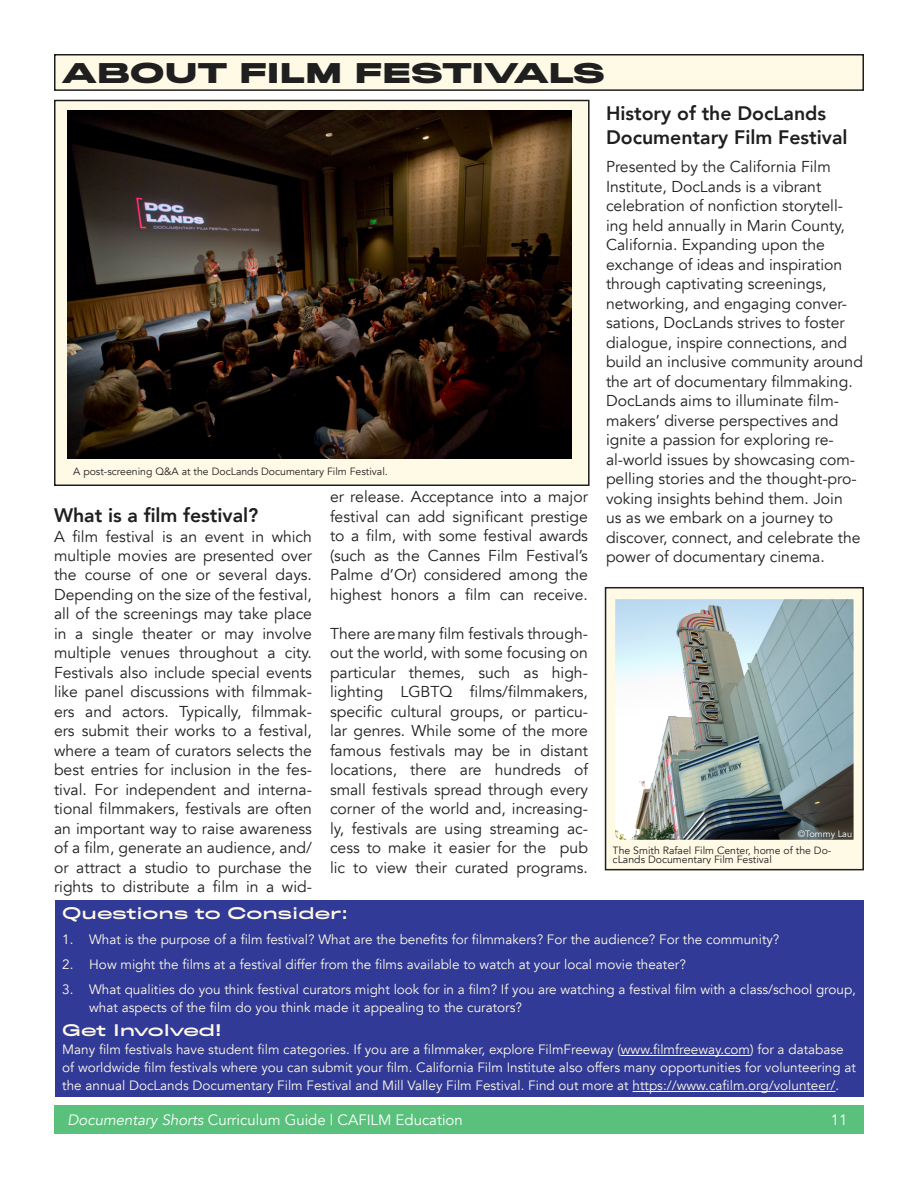
<style>
.page{position:relative;width:918px;height:1188px;background:#fff}
.page>*{position:absolute;margin:0;border:0;box-sizing:border-box;transform-origin:0 0}
.t1{font:700 25.5px "Titling Gothic FB Extended";color:#1f1f1f}
.t2{font:800 19.5px/24px "Avenir";color:#1f1f1f}
.t3{font:15.75px/19.5px "Avenir";color:#1f1f1f;text-align:justify}
.t4{font:15px "Avenir";color:#fff}
.t5{font:15px "Titling Gothic FB Extended Standard";color:#fffae6}
.t6{font:13.5px/18px "Avenir";color:#fffae6}
.t7{font:10.5px/9px "Avenir";color:#1f1f1f}
.t8{font:9.15px "Avenir";color:#fff}
.s1{font-style:italic}
</style>
<div class="page">
<div style="left:54px;top:1105px;width:810px;height:29px;background:#59c17c"></div>
<div style="left:56px;top:901px;width:808px;height:196px;background:#313a97"></div>
<hr style="left:621px;top:1055px;width:129px;height:1px;background:#fffae6">
<hr style="left:633px;top:1091px;width:202px;height:1px;background:#fffae6">
<div style="left:605px;top:587px;width:259px;height:283px;background:#fffae6;border:2px solid #1f1f1f"></div>
<img style="left:617px;top:601px;width:235px;height:237px">
<div style="left:614px;top:598px;width:241px;height:243px;border:2px solid #fffae6"></div>
<div style="left:54px;top:100px;width:536px;height:386px;background:#fffae6;border:2px solid #1f1f1f"></div>
<div style="left:55px;top:55px;width:808px;height:35px;background:#fffae6"></div>
<div style="left:54px;top:54px;width:810px;height:37px;border:2px solid #1f1f1f"></div>
<img style="left:68px;top:111px;width:503px;height:348px">
<h1 class="t1" style="left:62px;top:56px;width:544px">ABOUT FILM FESTIVALS</h1>
<p class="t7" style="left:73px;top:467px;width:316px">A post-screening Q&amp;A at the DocLands Documentary Film Festival.</p>
<p class="t2" style="left:54px;top:503px;width:206px">What is a film festival?</p>
<p class="t3" style="left:54px;top:527px;width:260px">A film festival is an event in which multiple movies are presented over the course of one or several days.<br>Depending on the size of the festival, all of the screenings may take place in a single theater or may involve multiple venues throughout a city.<br>Festivals also include special events like panel discussions with filmmak&shy;ers and actors. Typically, filmmak&shy;ers submit their works to a festival, where a team of curators selects the best entries for inclusion in the fes&shy;tival. For independent and interna&shy;tional filmmakers, festivals are often an important way to raise awareness of a film, generate an audience, and/ or attract a studio to purchase the rights to distribute a film in a wid-</p>
<p class="t3" style="left:330px;top:488px;width:260px">er release. Acceptance into a major festival can add significant prestige to a film, with some festival awards (such as the Cannes Film Festival’s Palme d’Or) considered among the highest honors a film can receive.</p>
<p class="t3" style="left:330px;top:624px;width:260px">There are many film festivals through&shy;out the world, with some focusing on particular themes, such as high&shy;lighting LGBTQ films/filmmakers, specific cultural groups, or particu&shy;lar genres. While some of the more famous festivals may be in distant locations, there are hundreds of small festivals spread through every corner of the world and, increasing&shy;ly, festivals are using streaming ac&shy;cess to make it easier for the pub lic to view their curated programs.</p>
<p class="t2" style="left:606px;top:101px;width:243px">History of the DocLands<br>Documentary Film Festival</p>
<p class="t3" style="left:606px;top:157px;width:258px;text-align:left">Presented by the California Film Institute, DocLands is a vibrant celebration of nonfiction storytell&shy;ing held annually in Marin County, California. Expanding upon the exchange of ideas and inspiration through captivating screenings, networking, and engaging conver&shy;sations, DocLands strives to foster dialogue, inspire connections, and build an inclusive community around the art of documentary filmmaking.<br>DocLands aims to illuminate film&shy;makers’ diverse perspectives and ignite a passion for exploring re&shy;al-world issues by showcasing com&shy;pelling stories and the thought-pro&shy;voking insights behind them. Join<br>us as we embark on a journey to discover, connect, and celebrate the power of documentary cinema.</p>
<p class="t8" style="left:798px;top:828px;width:56px">©Tommy Lau</p>
<p class="t7" style="left:613px;top:846px;width:220px">The Smith Rafael Film Center, home of the Do&shy;cLands Documentary Film Festival</p>
<p class="t5" style="left:62px;top:904px;width:288px">Questions to Consider:</p>
<p class="t6" style="left:62px;top:931px;width:719px">1. What is the purpose of a film festival? What are the benefits for filmmakers? For the audience? For the community?</p>
<p class="t6" style="left:62px;top:956px;width:625px">2. How might the films at a festival differ from the films available to watch at your local movie theater?</p>
<p class="t6" style="left:89px;top:980px;width:768px;text-indent:-27px">3. What qualities do you think festival curators might look for in a film? If you are watching a festival film with a class/school group, what aspects of the film do you think made it appealing to the curators?</p>
<p class="t5" style="left:62px;top:1021px;width:161px">Get Involved!</p>
<p class="t6" style="left:62px;top:1041px;width:795px">Many film festivals have student film categories. If you are a filmmaker, explore FilmFreeway (www.filmfreeway.com) for a database of worldwide film festivals where you can submit your film. California Film Institute also offers many opportunities for volunteering at the annual DocLands Documentary Film Festival and Mill Valley Film Festival. Find out more at https://www.cafilm.org/volunteer/.</p>
<p class="t4" style="left:68px;top:1111px;width:397px"><span class="s1">Documentary Shorts</span> Curriculum Guide | CAFILM Education</p>
<p class="t4" style="left:831px;top:1111px;width:18px">11</p>
</div>
